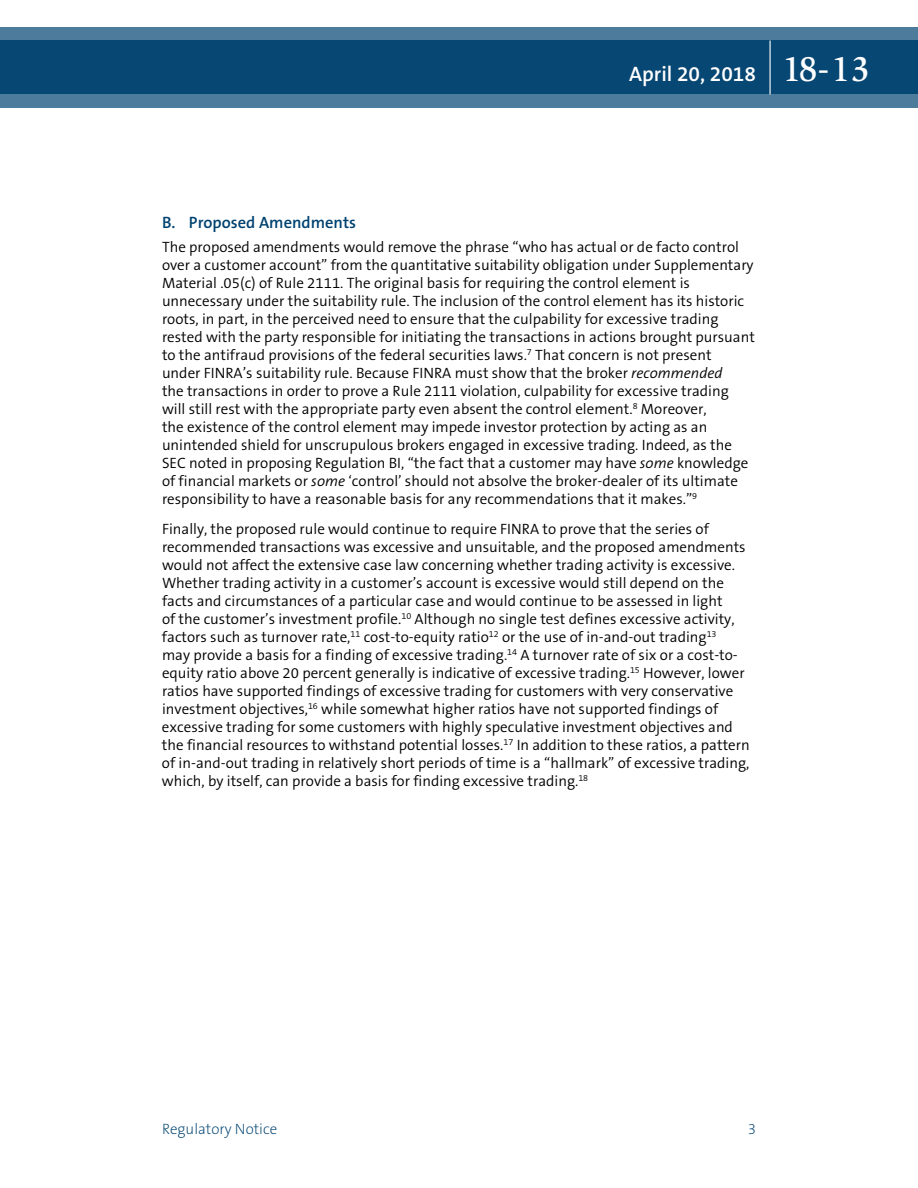
<style>
.page{position:relative;width:918px;height:1188px;background:#fff}
.page>*{position:absolute;margin:0;border:0;box-sizing:border-box;transform-origin:0 0}
.t1{font:600 21px "The Sans B6";color:#fff}
.t2{font:600 16.5px "The Sans B6";color:#004270}
.t3{font:300 15px/18px "The Sans B4";color:#000}
.t4{font:200 15px "The Sans B2";color:#004270}
.s1{font-family:"Slimbach LT";font-weight:500;font-size:36px}
.s2{font-style:italic}
</style>
<div class="page">
<svg style="left:0;top:27px;width:918px;height:81px;background:#1e5881"></svg>
<hr style="left:770px;top:40px;width:1px;height:54px;background:#fff">
<h1 class="t1" style="left:629px;top:62px;width:242px">April 20, 2018 <span class="s1">18-13</span></h1>
<p class="t2" style="left:162px;top:214px;width:196px">B. Proposed Amendments</p>
<p class="t3" style="left:162px;top:239px;width:594px">The proposed amendments would remove the phrase “who has actual or de facto control over a customer account” from the quantitative suitability obligation under Supplementary Material .05(c) of Rule 2111. The original basis for requiring the control element is unnecessary under the suitability rule. The inclusion of the control element has its historic roots, in part, in the perceived need to ensure that the culpability for excessive trading rested with the party responsible for initiating the transactions in actions brought pursuant to the antifraud provisions of the federal securities laws.<sup>7</sup> That concern is not present<br>under FINRA’s suitability rule. Because FINRA must show that the broker <span class="s2">recommended<br></span>the transactions in order to prove a Rule 2111 violation, culpability for excessive trading will still rest with the appropriate party even absent the control element.<sup>8</sup> Moreover,<br>the existence of the control element may impede investor protection by acting as an unintended shield for unscrupulous brokers engaged in excessive trading. Indeed, as the SEC noted in proposing Regulation BI, “the fact that a customer may have <span class="s2">some</span> knowledge of financial markets or <span class="s2">some</span> ‘control’ should not absolve the broker-dealer of its ultimate responsibility to have a reasonable basis for any recommendations that it makes.”<sup>9</sup></p>
<p class="t3" style="left:162px;top:521px;width:589px">Finally, the proposed rule would continue to require FINRA to prove that the series of recommended transactions was excessive and unsuitable, and the proposed amendments would not affect the extensive case law concerning whether trading activity is excessive.<br>Whether trading activity in a customer’s account is excessive would still depend on the facts and circumstances of a particular case and would continue to be assessed in light<br>of the customer’s investment profile.<sup>10</sup> Although no single test defines excessive activity, factors such as turnover rate,<sup>11</sup> cost-to-equity ratio<sup>12</sup> or the use of in-and-out trading<sup>13<br></sup>may provide a basis for a finding of excessive trading.<sup>14</sup> A turnover rate of six or a cost-to&shy;equity ratio above 20 percent generally is indicative of excessive trading.<sup>15</sup> However, lower ratios have supported findings of excessive trading for customers with very conservative investment objectives,<sup>16</sup> while somewhat higher ratios have not supported findings of excessive trading for some customers with highly speculative investment objectives and the financial resources to withstand potential losses.<sup>17</sup> In addition to these ratios, a pattern of in-and-out trading in relatively short periods of time is a “hallmark” of excessive trading, which, by itself, can provide a basis for finding excessive trading.<sup>18</sup></p>
<p class="t4" style="left:162px;top:1121px;width:117px">Regulatory Notice</p>
<p class="t4" style="left:748px;top:1121px;width:10px">3</p>
</div>
